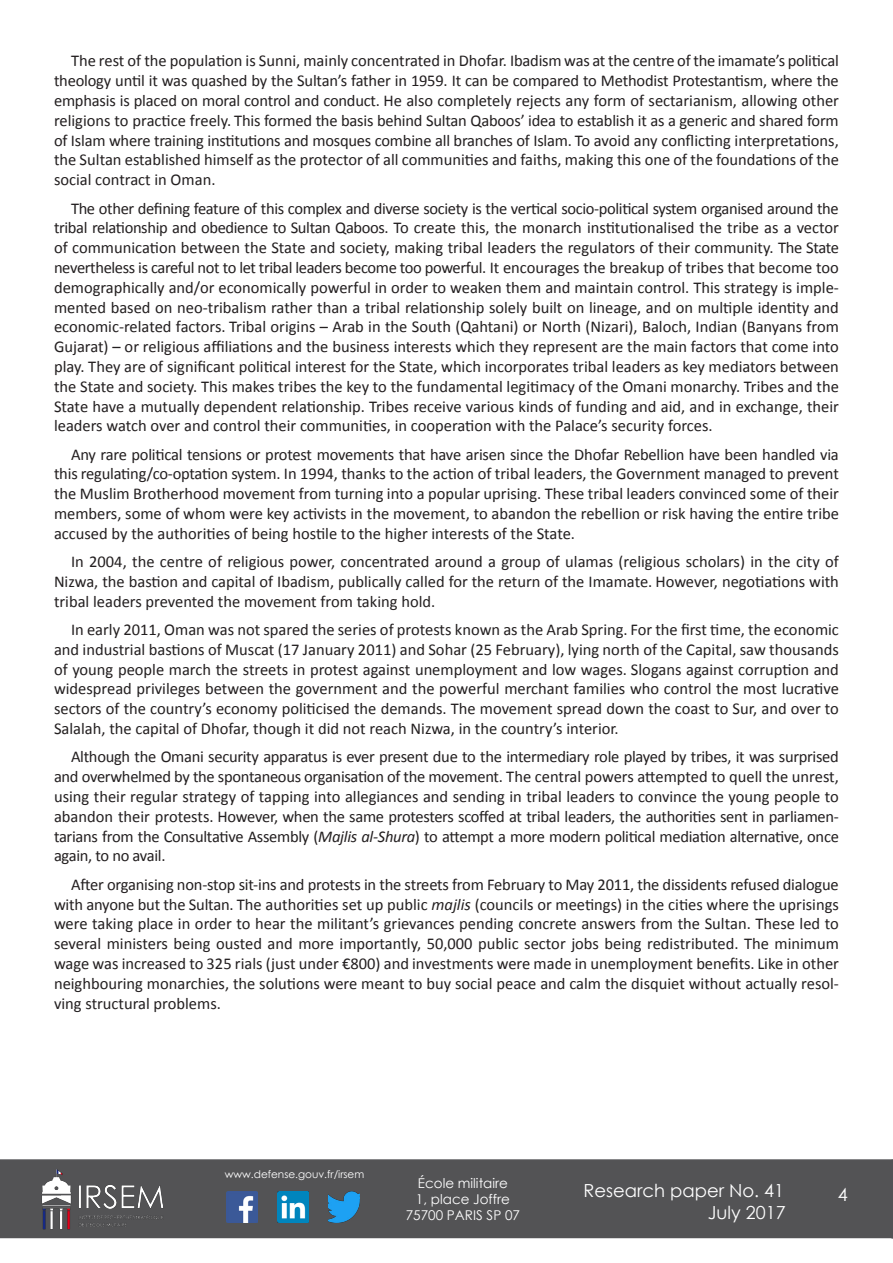
<style>
.page{position:relative;width:893px;height:1263px;background:#fff}
.page>*{position:absolute;margin:0;border:0;box-sizing:border-box;transform-origin:0 0}
.t1{font:18px/21.6px "Century Gothic";color:#fff;text-align:right}
.Texte_courant{font:16.5px/19.8px "Calibri";color:#231f20;text-align:justify}
.t2{font:13.5px/16.2px "Century Gothic";color:#fff;text-align:center}
.t3{font:10.5px "Century Gothic";color:#fff}
.s1{font-style:italic}
</style>
<div class="page">
<div style="left:0;top:1159px;width:893px;height:79px;background:#535355;border:2px solid #535355"></div>
<img style="left:38px;top:1161px;width:127px;height:75px">
<img style="left:226px;top:1191px;width:32px;height:32px">
<img style="left:277px;top:1191px;width:32px;height:32px">
<img style="left:328px;top:1191px;width:32px;height:32px">
<svg style="left:891px;top:1159px;width:2px;height:79px"></svg>
<p class="Texte_courant" style="left:54px;top:51px;width:786px;text-indent:17px">The rest of the population is Sunni, mainly concentrated in Dhofar. Ibadism was at the centre of the imamate’s political theology until it was quashed by the Sultan’s father in 1959. It can be compared to Methodist Protestantism, where the emphasis is placed on moral control and conduct. He also completely rejects any form of sectarianism, allowing other religions to practice freely. This formed the basis behind Sultan Qaboos’ idea to establish it as a generic and shared form of Islam where training institutions and mosques combine all branches of Islam. To avoid any conflicting interpretations, the Sultan established himself as the protector of all communities and faiths, making this one of the foundations of the social contract in Oman.</p>
<p class="Texte_courant" style="left:54px;top:198px;width:786px;text-indent:17px">The other defining feature of this complex and diverse society is the vertical socio-political system organised around the tribal relationship and obedience to Sultan Qaboos. To create this, the monarch institutionalised the tribe as a vector of communication between the State and society, making tribal leaders the regulators of their community. The State nevertheless is careful not to let tribal leaders become too powerful. It encourages the breakup of tribes that become too demographically and/or economically powerful in order to weaken them and maintain control. This strategy is imple&shy;mented based on neo-tribalism rather than a tribal relationship solely built on lineage, and on multiple identity and economic-related factors. Tribal origins – Arab in the South (Qahtani) or North (Nizari), Baloch, Indian (Banyans from Gujarat) – or religious affiliations and the business interests which they represent are the main factors that come into play. They are of significant political interest for the State, which incorporates tribal leaders as key mediators between the State and society. This makes tribes the key to the fundamental legitimacy of the Omani monarchy. Tribes and the State have a mutually dependent relationship. Tribes receive various kinds of funding and aid, and in exchange, their leaders watch over and control their communities, in cooperation with the Palace’s security forces.</p>
<p class="Texte_courant" style="left:54px;top:444px;width:786px;text-indent:17px">Any rare political tensions or protest movements that have arisen since the Dhofar Rebellion have been handled via this regulating/co-optation system. In 1994, thanks to the action of tribal leaders, the Government managed to prevent the Muslim Brotherhood movement from turning into a popular uprising. These tribal leaders convinced some of their members, some of whom were key activists in the movement, to abandon the rebellion or risk having the entire tribe accused by the authorities of being hostile to the higher interests of the State.</p>
<p class="Texte_courant" style="left:54px;top:552px;width:786px;text-indent:17px">In 2004, the centre of religious power, concentrated around a group of ulamas (religious scholars) in the city of Nizwa, the bastion and capital of Ibadism, publically called for the return of the Imamate. However, negotiations with tribal leaders prevented the movement from taking hold.</p>
<p class="Texte_courant" style="left:54px;top:620px;width:786px;text-indent:17px">In early 2011, Oman was not spared the series of protests known as the Arab Spring. For the first time, the economic and industrial bastions of Muscat (17 January 2011) and Sohar (25 February), lying north of the Capital, saw thousands of young people march the streets in protest against unemployment and low wages. Slogans against corruption and widespread privileges between the government and the powerful merchant families who control the most lucrative sectors of the country’s economy politicised the demands. The movement spread down the coast to Sur, and over to Salalah, the capital of Dhofar, though it did not reach Nizwa, in the country’s interior.</p>
<p class="Texte_courant" style="left:54px;top:747px;width:786px;text-indent:17px">Although the Omani security apparatus is ever present due to the intermediary role played by tribes, it was surprised and overwhelmed by the spontaneous organisation of the movement. The central powers attempted to quell the unrest, using their regular strategy of tapping into allegiances and sending in tribal leaders to convince the young people to abandon their protests. However, when the same protesters scoffed at tribal leaders, the authorities sent in parliamen&shy;tarians from the Consultative Assembly (<span class="s1">Majlis al-Shura</span>) to attempt a more modern political mediation alternative, once again, to no avail.</p>
<p class="Texte_courant" style="left:54px;top:874px;width:786px;text-indent:17px">After organising non-stop sit-ins and protests in the streets from February to May 2011, the dissidents refused dialogue with anyone but the Sultan. The authorities set up public <span class="s1">majlis</span> (councils or meetings) in the cities where the uprisings were taking place in order to hear the militant’s grievances pending concrete answers from the Sultan. These led to several ministers being ousted and more importantly, 50,000 public sector jobs being redistributed. The minimum wage was increased to 325 rials (just under €800) and investments were made in unemployment benefits. Like in other neighbouring monarchies, the solutions were meant to buy social peace and calm the disquiet without actually resol&shy;ving structural problems.</p>
<p class="t3" style="left:225px;top:1166px;width:141px">www.defense.gouv.fr/irsem</p>
<p class="t2" style="left:406px;top:1174px;width:116px">École militaire<br>1, place Joffre<br>75700 PARIS SP 07</p>
<p class="t1" style="left:584px;top:1179px;width:204px">Research paper No. 41<br>July 2017</p>
<p class="t1" style="left:838px;top:1183px;width:11px">4</p>
</div>
